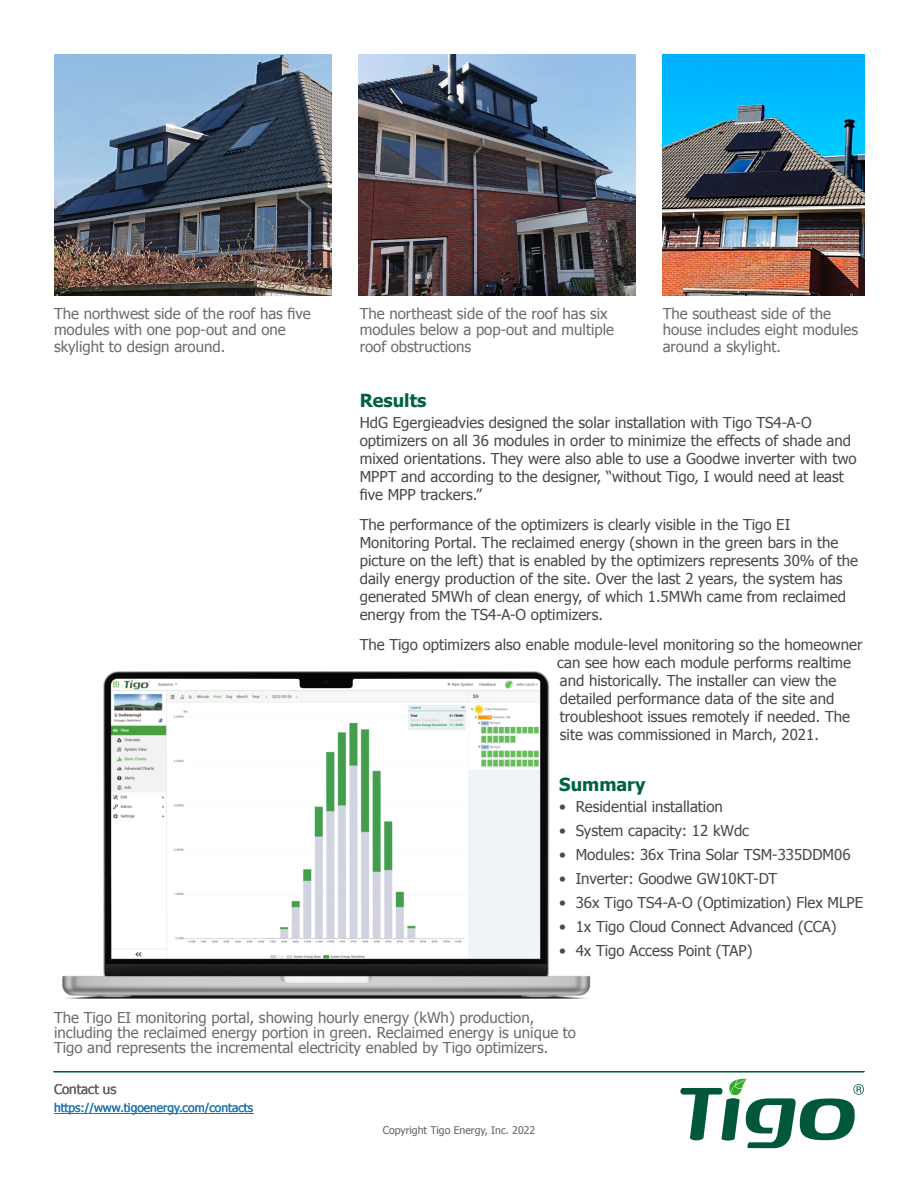
<style>
.page{position:relative;width:918px;height:1188px;background:#fff}
.page>*{position:absolute;margin:0;border:0;box-sizing:border-box;transform-origin:0 0}
.t1{font:700 18px "Tahoma";color:#006243}
.t2{font:15px/18px "Tahoma";color:#494949}
.t3{font:15px/16.5px "Tahoma";color:#6c6c6c}
.t4{font:13.35px "Tahoma";color:#616161}
.t5{font:12px "Tahoma";color:#1f78b4}
.t6{font:10.5px "Tahoma";color:#616161}
</style>
<div class="page">
<svg style="left:680px;top:1078px;width:184px;height:70px"></svg>
<hr style="left:54px;top:1071px;width:810px;height:1px;background:#00573b">
<hr style="left:54px;top:1113px;width:199px;height:1px;background:#1f78b4">
<img style="left:358px;top:54px;width:278px;height:241px">
<img style="left:54px;top:54px;width:277px;height:241px">
<img style="left:663px;top:54px;width:201px;height:241px">
<img style="left:62px;top:672px;width:529px;height:326px">
<p class="t3" style="left:54px;top:306px;width:258px">The northwest side of the roof has five modules with one pop-out and one skylight to design around.</p>
<p class="t3" style="left:360px;top:306px;width:256px">The northeast side of the roof has six modules below a pop-out and multiple roof obstructions</p>
<p class="t3" style="left:663px;top:306px;width:197px">The southeast side of the house includes eight modules around a skylight.</p>
<p class="t1" style="left:360px;top:394px;width:68px">Results</p>
<p class="t2" style="left:360px;top:415px;width:498px">HdG Egergieadvies designed the solar installation with Tigo TS4-A-O optimizers on all 36 modules in order to minimize the effects of shade and mixed orientations. They were also able to use a Goodwe inverter with two MPPT and according to the designer, “without Tigo, I would need at least five MPP trackers.”</p>
<p class="t2" style="left:360px;top:517px;width:500px">The performance of the optimizers is clearly visible in the Tigo EI Monitoring Portal. The reclaimed energy (shown in the green bars in the picture on the left) that is enabled by the optimizers represents 30% of the daily energy production of the site. Over the last 2 years, the system has generated 5MWh of clean energy, of which 1.5MWh came from reclaimed energy from the TS4-A-O optimizers.</p>
<p class="t2" style="left:557px;top:637px;width:307px;text-indent:-198px">The Tigo optimizers also enable module-level monitoring so the homeowner can see how each module performs realtime and historically. The installer can view the detailed performance data of the site and troubleshoot issues remotely if needed. The site was commissioned in March, 2021.</p>
<p class="t1" style="left:559px;top:778px;width:88px">Summary</p>
<p class="t2" style="left:559px;top:799px;width:165px">• Residential installation</p>
<p class="t2" style="left:559px;top:823px;width:191px">• System capacity: 12 kWdc</p>
<p class="t2" style="left:559px;top:847px;width:293px">• Modules: 36x Trina Solar TSM-335DDM06</p>
<p class="t2" style="left:559px;top:871px;width:219px">• Inverter: Goodwe GW10KT-DT</p>
<p class="t2" style="left:559px;top:895px;width:306px">• 36x Tigo TS4-A-O (Optimization) Flex MLPE</p>
<p class="t2" style="left:559px;top:919px;width:279px">• 1x Tigo Cloud Connect Advanced (CCA)</p>
<p class="t2" style="left:559px;top:943px;width:195px">• 4x Tigo Access Point (TAP)</p>
<p class="t3" style="left:54px;top:1011px;width:524px;line-height:15px">The Tigo EI monitoring portal, showing hourly energy (kWh) production, including the reclaimed energy portion in green. Reclaimed energy is unique to<br>Tigo and represents the incremental electricity enabled by Tigo optimizers.</p>
<p class="t4" style="left:54px;top:1084px;width:64px">Contact us</p>
<p class="t5" style="left:54px;top:1103px;width:201px">https://www.tigoenergy.com/contacts</p>
<p class="t6" style="left:383px;top:1126px;width:154px">Copyright Tigo Energy, Inc. 2022</p>
</div>
